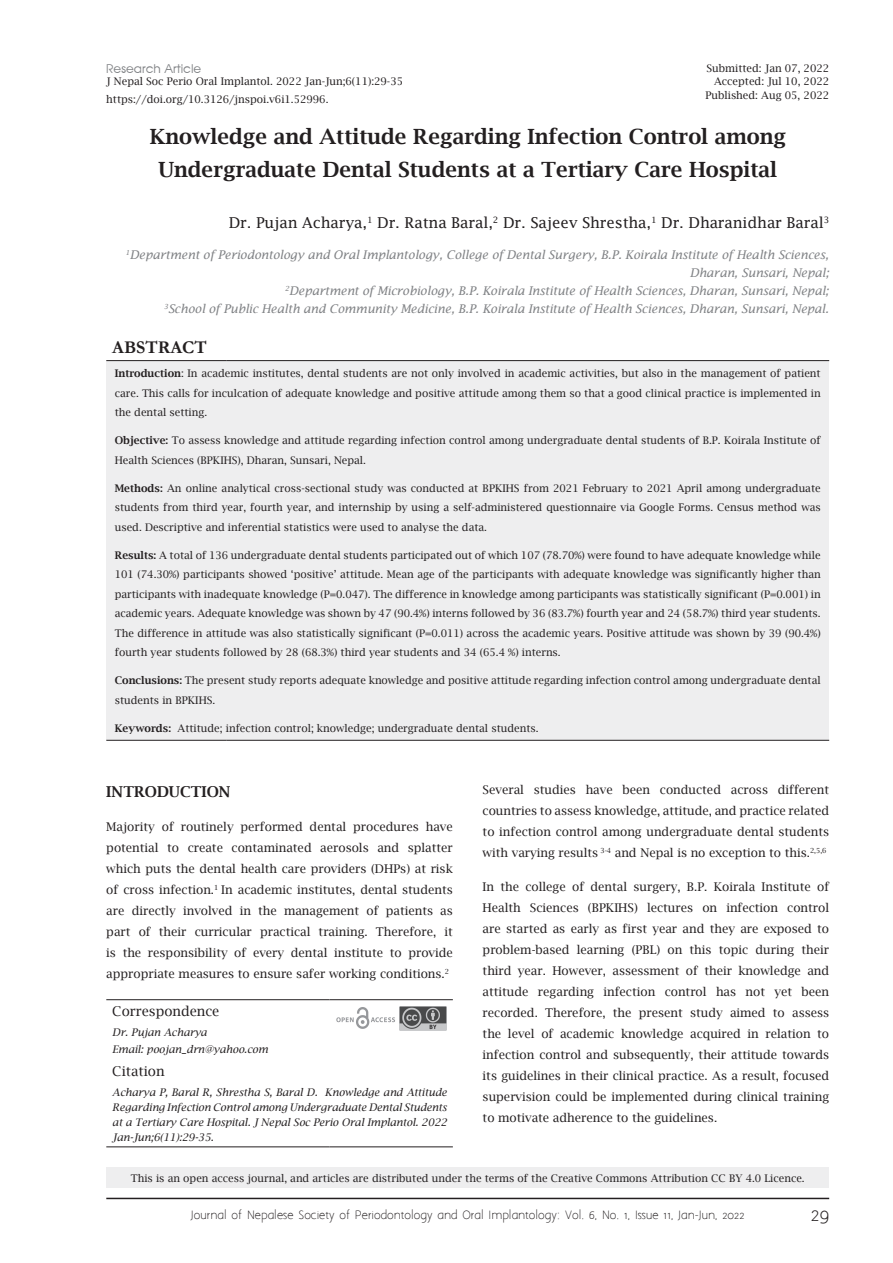
<style>
.page{position:relative;width:893px;height:1263px;background:#fff}
.page>*{position:absolute;margin:0;border:0;box-sizing:border-box;transform-origin:0 0}
.t1{font:600 21px/33px "Lucida Bright";color:#231f20;text-align:center}
.t2{font:700 18px "Garamond";color:#231f20}
.t3{font:18px "Aaargh Normal";color:#231f20}
.t4{font:15px "Lucida Fax";letter-spacing:-.01em;color:#231f20}
.Normal_wrd_12{font:600 15px "Lucida Bright";color:#231f20}
.t5{font:13.5px "Lucida Bright";color:#231f20}
.Normal_wrd_12-2{font:12px/21px "Lucida Bright";color:#231f20;text-align:justify}
.t6{font:italic 12px/18px "Lucida Fax";letter-spacing:-.02em;color:#808285;text-align:right}
.t7{font:12px "Advance Normal";color:#808285}
.t8{font:10.5px/19.5px "Lucida Bright";color:#231f20;text-align:justify}
.t9{font:italic 10.5px/15px "Lucida Bright";color:#231f20;text-align:justify}
.t10{font:10.5px "Aaargh Normal";color:#231f20}
.s1{font-weight:600}
</style>
<div class="page">
<hr style="left:106px;top:1198px;width:723px;height:1px;background:#231f20">
<div style="left:106px;top:361px;width:723px;height:379px;background:#eeeeef"></div>
<hr style="left:106px;top:360px;width:121px;height:1px;background:#231f20">
<hr style="left:227px;top:360px;width:602px;height:1px;background:#231f20">
<hr style="left:106px;top:740px;width:121px;height:1px;background:#231f20">
<hr style="left:227px;top:740px;width:602px;height:1px;background:#231f20">
<hr style="left:106px;top:999px;width:224px;height:1px;background:#231f20">
<hr style="left:330px;top:999px;width:123px;height:1px;background:#231f20">
<hr style="left:106px;top:1146px;width:224px;height:1px;background:#231f20">
<hr style="left:330px;top:1146px;width:123px;height:1px;background:#231f20">
<img style="left:336px;top:1007px;width:59px;height:22px">
<img style="left:399px;top:1006px;width:48px;height:24px">
<div style="left:106px;top:1168px;width:723px;height:20px;background:#eeeeef"></div>
<p class="t7" style="left:106px;top:61px;width:97px">Research Article</p>
<p class="t8" style="left:106px;top:72px;width:298px">J Nepal Soc Perio Oral Implantol. 2022 Jan-Jun;6(11):29-35</p>
<p class="t8" style="left:106px;top:89px;width:224px">https://doi.org/10.3126/jnspoi.v6i1.52996.</p>
<p class="t8" style="left:706px;top:58px;width:124px">Submitted: Jan 07, 2022</p>
<p class="t8" style="left:714px;top:72px;width:117px">Accepted: Jul 10, 2022</p>
<p class="t8" style="left:705px;top:85px;width:125px">Published: Aug 05, 2022</p>
<p class="t1" style="left:150px;top:120px;width:638px">Knowledge and Attitude Regarding Infection Control among<br>Undergraduate Dental Students at a Tertiary Care Hospital</p>
<p class="t4" style="left:229px;top:214px;width:602px">Dr. Pujan Acharya,<sup>1</sup> Dr. Ratna Baral,<sup>2</sup> Dr. Sajeev Shrestha,<sup>1</sup> Dr. Dharanidhar Baral<sup>3</sup></p>
<p class="t6" style="left:126px;top:245px;width:705px"><sup>1</sup>Department of Periodontology and Oral Implantology, College of Dental Surgery, B.P. Koirala Institute of Health Sciences, Dharan, Sunsari, Nepal;<br><sup>2</sup>Department of Microbiology, B.P. Koirala Institute of Health Sciences, Dharan, Sunsari, Nepal;<br><sup>3</sup>School of Public Health and Community Medicine, B.P. Koirala Institute of Health Sciences, Dharan, Sunsari, Nepal.</p>
<p class="t2" style="left:112px;top:335px;width:96px">ABSTRACT</p>
<p class="t8" style="left:115px;top:364px;width:707px"><span class="s1">Introduction</span>: In academic institutes, dental students are not only involved in academic activities, but also in the management of patient care. This calls for inculcation of adequate knowledge and positive attitude among them so that a good clinical practice is implemented in the dental setting.</p>
<p class="t8" style="left:115px;top:431px;width:707px"><span class="s1">Objective:</span> To assess knowledge and attitude regarding infection control among undergraduate dental students of B.P. Koirala Institute of<br>Health Sciences (BPKIHS), Dharan, Sunsari, Nepal.</p>
<p class="t8" style="left:115px;top:478px;width:707px"><span class="s1">Methods:</span> An online analytical cross-sectional study was conducted at BPKIHS from 2021 February to 2021 April among undergraduate students from third year, fourth year, and internship by using a self-administered questionnaire via Google Forms. Census method was used. Descriptive and inferential statistics were used to analyse the data.</p>
<p class="t8" style="left:115px;top:545px;width:707px"><span class="s1">Results:</span> A total of 136 undergraduate dental students participated out of which 107 (78.70%) were found to have adequate knowledge while 101 (74.30%) participants showed ‘positive’ attitude. Mean age of the participants with adequate knowledge was significantly higher than participants with inadequate knowledge (P=0.047). The difference in knowledge among participants was statistically significant (P=0.001) in academic years. Adequate knowledge was shown by 47 (90.4%) interns followed by 36 (83.7%) fourth year and 24 (58.7%) third year students.<br>The difference in attitude was also statistically significant (P=0.011) across the academic years. Positive attitude was shown by 39 (90.4%) fourth year students followed by 28 (68.3%) third year students and 34 (65.4 %) interns.</p>
<p class="t8" style="left:115px;top:671px;width:707px"><span class="s1">Conclusions:</span> The present study reports adequate knowledge and positive attitude regarding infection control among undergraduate dental students in BPKIHS.</p>
<p class="t8" style="left:115px;top:718px;width:425px"><span class="s1">Keywords:</span> Attitude; infection control; knowledge; undergraduate dental students.</p>
<p class="Normal_wrd_12" style="left:106px;top:783px;width:126px">INTRODUCTION</p>
<p class="Normal_wrd_12-2" style="left:106px;top:816px;width:348px">Majority of routinely performed dental procedures have potential to create contaminated aerosols and splatter which puts the dental health care providers (DHPs) at risk of cross infection.<sup>1</sup> In academic institutes, dental students are directly involved in the management of patients as part of their curricular practical training. Therefore, it is the responsibility of every dental institute to provide appropriate measures to ensure safer working conditions.<sup>2</sup></p>
<p class="t5" style="left:112px;top:1003px;width:109px">Correspondence</p>
<p class="t9" style="left:112px;top:1025px;width:96px">Dr. Pujan Acharya</p>
<p class="t9" style="left:112px;top:1042px;width:157px">Email: poojan_drn@yahoo.com</p>
<p class="t5" style="left:112px;top:1063px;width:54px">Citation</p>
<p class="t9" style="left:112px;top:1084px;width:336px">Acharya P, Baral R, Shrestha S, Baral D. Knowledge and Attitude Regarding Infection Control among Undergraduate Dental Students at a Tertiary Care Hospital. J Nepal Soc Perio Oral Implantol. 2022<br>Jan-Jun;6(11):29-35.</p>
<p class="Normal_wrd_12-2" style="left:483px;top:780px;width:348px">Several studies have been conducted across different countries to assess knowledge, attitude, and practice related to infection control among undergraduate dental students with varying results <sup>3-4</sup> and Nepal is no exception to this.<sup>2,5,6</sup></p>
<p class="Normal_wrd_12-2" style="left:483px;top:876px;width:348px">In the college of dental surgery, B.P. Koirala Institute of Health Sciences (BPKIHS) lectures on infection control are started as early as first year and they are exposed to problem-based learning (PBL) on this topic during their third year. However, assessment of their knowledge and attitude regarding infection control has not yet been recorded. Therefore, the present study aimed to assess the level of academic knowledge acquired in relation to infection control and subsequently, their attitude towards its guidelines in their clinical practice. As a result, focused supervision could be implemented during clinical training to motivate adherence to the guidelines.</p>
<p class="t8" style="left:131px;top:1168px;width:675px">This is an open access journal, and articles are distributed under the terms of the Creative Commons Attribution CC BY 4.0 Licence.</p>
<p class="t10" style="left:191px;top:1209px;width:555px">Journal of Nepalese Society of Periodontology and Oral Implantology: Vol. 6, No. 1, Issue 11, Jan-Jun, 2022</p>
<h2 class="t3" style="left:811px;top:1204px;width:20px">29</h2>
</div>
